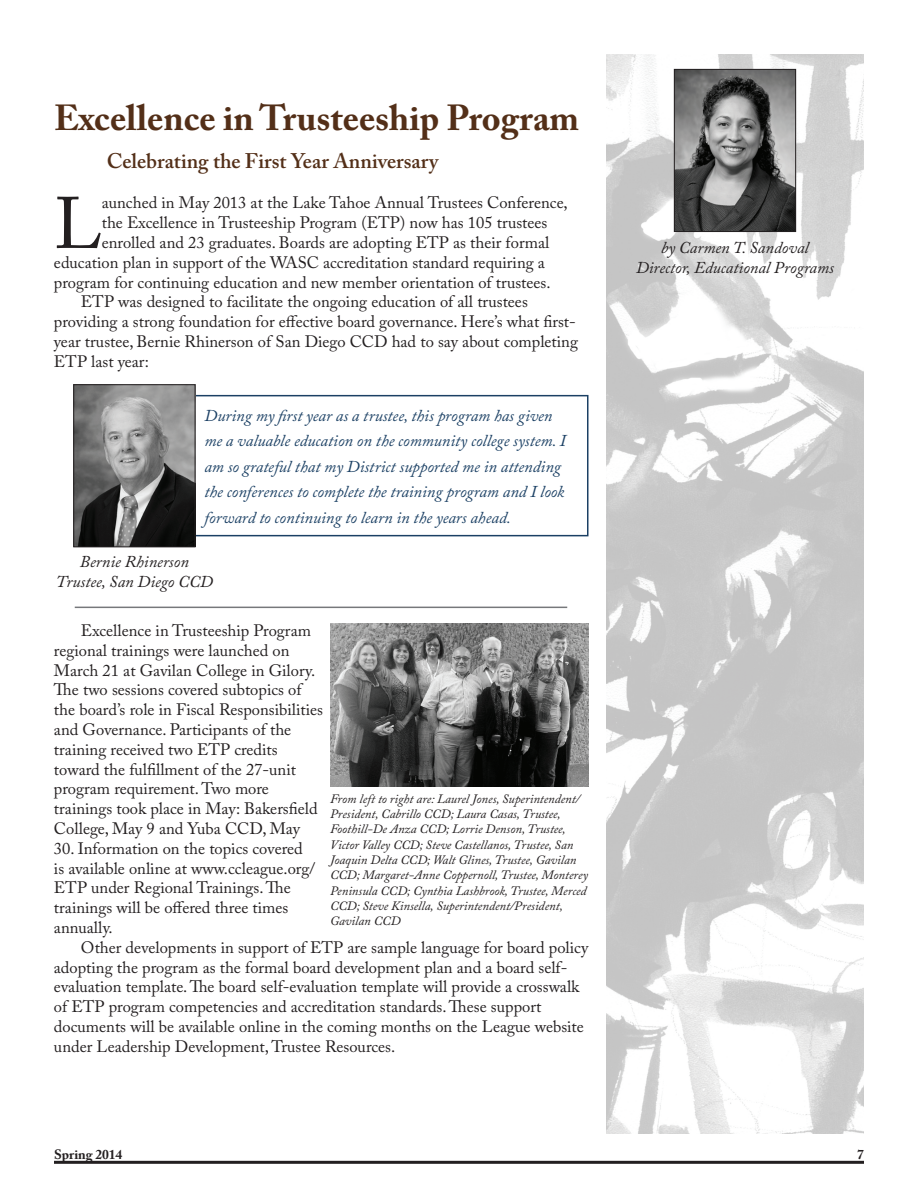
<style>
.page{position:relative;width:918px;height:1188px;background:#fff}
.page>*{position:absolute;margin:0;border:0;box-sizing:border-box;transform-origin:0 0}
.t1{font:72.15px "Adobe Caslon Pro";color:#231f20}
.t2{font:700 36px "Adobe Caslon Pro";color:#532f18}
.t3{font:600 21px "Adobe Caslon Pro";color:#532f18}
.t4{font:16.5px/19.8px "Adobe Caslon Pro";color:#231f20}
.t5{font:italic 16.5px/25.5px "Adobe Caslon Pro";color:#1b4064}
.t6{font:italic 16.5px/19.8px "Adobe Caslon Pro";color:#231f20;text-align:center}
.t7{font:700 13.5px "Adobe Caslon Pro";color:#231f20}
.t8{font:italic 12.75px/15.3px "Adobe Caslon Pro";color:#231f20}
</style>
<div class="page">
<hr style="left:54px;top:1161px;width:810px;height:3px;background:#231f20">
<div style="left:127px;top:395px;width:461px;height:141px;border:2px solid #1b4064"></div>
<img style="left:75px;top:386px;width:118px;height:159px">
<div style="left:73px;top:384px;width:122px;height:163px;border:1px solid #231f20"></div>
<hr style="left:75px;top:607px;width:492px;height:1px;background:#76787b">
<img style="left:606px;top:54px;width:258px;height:1080px">
<img style="left:330px;top:624px;width:258px;height:163px">
<img style="left:676px;top:71px;width:118px;height:159px">
<div style="left:674px;top:69px;width:122px;height:163px;border:1px solid #231f20"></div>
<h2 class="t2" style="left:54px;top:97px;width:527px">Excellence in Trusteeship Program</h2>
<p class="t3" style="left:107px;top:149px;width:333px">Celebrating the First Year Anniversary</p>
<h1 class="t1" style="left:54px;top:181px;width:49px">L</h1>
<p class="t4" style="left:102px;top:193px;width:468px">aunched in May 2013 at the Lake Tahoe Annual Trustees Conference,</p>
<p class="t4" style="left:102px;top:213px;width:447px">the Excellence in Trusteeship Program (ETP) now has 105 trustees</p>
<p class="t4" style="left:102px;top:232px;width:449px">enrolled and 23 graduates. Boards are adopting ETP as their formal</p>
<p class="t4" style="left:54px;top:252px;width:493px">education plan in support of the WASC accreditation standard requiring a</p>
<p class="t4" style="left:54px;top:272px;width:498px">program for continuing education and new member orientation of trustees.</p>
<p class="t4" style="left:81px;top:292px;width:448px">ETP was designed to facilitate the ongoing education of all trustees</p>
<p class="t4" style="left:54px;top:312px;width:523px">providing a strong foundation for effective board governance. Here’s what first-</p>
<p class="t4" style="left:54px;top:331px;width:526px">year trustee, Bernie Rhinerson of San Diego CCD had to say about completing</p>
<p class="t4" style="left:54px;top:351px;width:96px">ETP last year:</p>
<p class="t5" style="left:204px;top:402px;width:363px">During my first year as a trustee, this program has given me a valuable education on the community college system. I am so grateful that my District supported me in attending the conferences to complete the training program and I look forward to continuing to learn in the years ahead.</p>
<p class="t6" style="left:56px;top:551px;width:158px">Bernie Rhinerson<br>Trustee, San Diego CCD</p>
<p class="t4" style="left:54px;top:620px;width:271px;text-indent:27px">Excellence in Trusteeship Program regional trainings were launched on March 21 at Gavilan College in Gilory.<br>The two sessions covered subtopics of the board’s role in Fiscal Responsibilities and Governance. Participants of the training received two ETP credits toward the fulfillment of the 27-unit program requirement. Two more trainings took place in May: Bakersfield College, May 9 and Yuba CCD, May</p>
<p class="t4" style="left:54px;top:838px;width:263px">30. Information on the topics covered is available online at www.ccleague.org/<br>ETP under Regional Trainings. The trainings will be offered three times annually.</p>
<p class="t4" style="left:54px;top:937px;width:536px;text-indent:27px">Other developments in support of ETP are sample language for board policy adopting the program as the formal board development plan and a board self&shy;evaluation template. The board self-evaluation template will provide a crosswalk of ETP program competencies and accreditation standards. These support documents will be available online in the coming months on the League website under Leadership Development, Trustee Resources.</p>
<p class="t8" style="left:330px;top:791px;width:259px">From left to right are: Laurel Jones, Superintendent/ President, Cabrillo CCD; Laura Casas, Trustee, Foothill-De Anza CCD; Lorrie Denson, Trustee, Victor Valley CCD; Steve Castellanos, Trustee, San Joaquin Delta CCD; Walt Glines, Trustee, Gavilan CCD; Margaret-Anne Coppernoll, Trustee, Monterey Peninsula CCD; Cynthia Lashbrook, Trustee, Merced CCD; Steve Kinsella, Superintendent/President, Gavilan CCD</p>
<p class="t6" style="left:636px;top:237px;width:200px">by Carmen T. Sandoval<br>Director, Educational Programs</p>
<p class="t7" style="left:54px;top:1146px;width:70px">Spring 2014</p>
<p class="t7" style="left:857px;top:1146px;width:8px">7</p>
</div>
